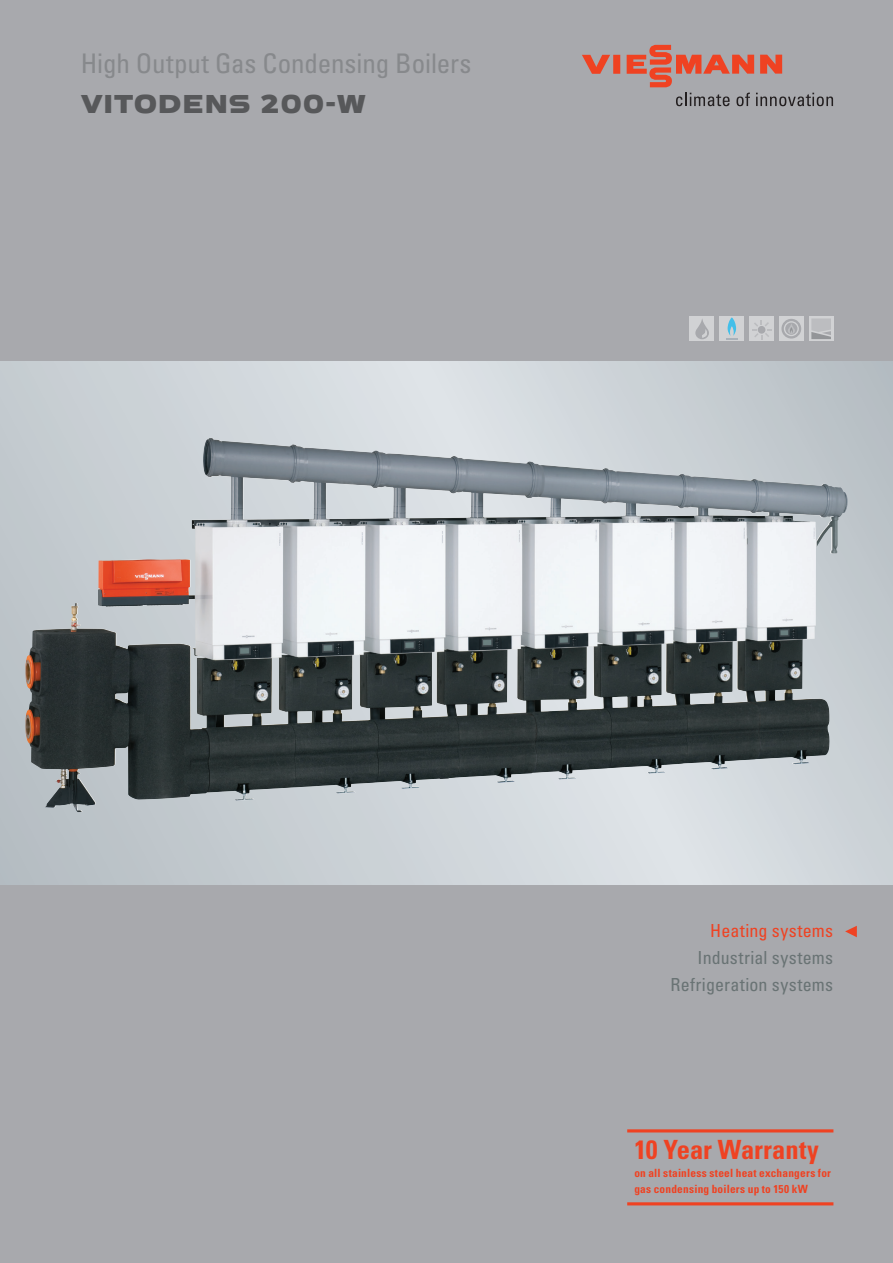
<style>
.page{position:relative;width:893px;height:1263px;background:#a8a9ad}
.page>*{position:absolute;margin:0;border:0;box-sizing:border-box;transform-origin:0 0}
.t1{font:condensed 27px "Univers";letter-spacing:-.005em;color:#87898c}
.t2{font:27px "VIESSMANN Normal";color:#57585a}
.t3{font:700 condensed 26.55px "Univers";letter-spacing:-.005em;color:#ef4222}
.t4{font:condensed 18px/27px "Univers LTCYR 57";letter-spacing:.02em;color:#697374;text-align:right}
.t5{font:condensed 18px "Univers LTCYR 57";letter-spacing:.015em;color:#ef4222}
.t6{font:700 condensed 11.4px/16.4px "Univers";letter-spacing:.02em;color:#ef4222}
</style>
<div class="page">
<div style="left:690px;top:317px;width:24px;height:24px;background:#d1d2d4"></div>
<svg style="left:695px;top:319px;width:14px;height:20px"></svg>
<div style="left:720px;top:317px;width:24px;height:24px;background:#d1d2d4"></div>
<svg style="left:726px;top:317px;width:12px;height:23px"></svg>
<div style="left:749px;top:317px;width:25px;height:24px;background:#d1d2d4"></div>
<svg style="left:752px;top:320px;width:19px;height:20px"></svg>
<div style="left:809px;top:317px;width:24px;height:24px;background:#d1d2d4"></div>
<svg style="left:811px;top:318px;width:20px;height:21px"></svg>
<div style="left:779px;top:317px;width:24px;height:24px;background:#d1d2d4"></div>
<div style="left:781px;top:319px;width:20px;height:20px;background:#a8a9ad;border-radius:50%"></div>
<svg style="left:784px;top:321px;width:15px;height:15px"></svg>
<div style="left:613px;top:55px;width:7px;height:19px;background:#ef4222"></div>
<svg style="left:582px;top:55px;width:28px;height:19px"></svg>
<svg style="left:627px;top:45px;width:206px;height:61px"></svg>
<svg style="left:0;top:361px;width:893px;height:523px;background:#a7adb1"></svg>
<img style="left:98px;top:438px;width:133px;height:169px">
<hr style="left:627px;top:1129px;width:206px;height:3px;background:#ef4222">
<hr style="left:627px;top:1202px;width:206px;height:3px;background:#ef4222">
<svg style="left:845px;top:926px;width:12px;height:11px"></svg>
<h1 class="t1" style="left:81px;top:46px;width:392px">High Output Gas Condensing Boilers</h1>
<h1 class="t2" style="left:81px;top:86px;width:287px">VITODENS 200-W</h1>
<h3 class="t5" style="left:710px;top:920px;width:124px">Heating systems</h3>
<h3 class="t4" style="left:670px;top:944px;width:164px">Industrial systems<br>Refrigeration systems</h3>
<h2 class="t3" style="left:634px;top:1133px;width:186px">10 Year Warranty</h2>
<p class="t6" style="left:634px;top:1164px;width:198px">on all stainless steel heat exchangers for gas condensing boilers up to 150 kW</p>
</div>
